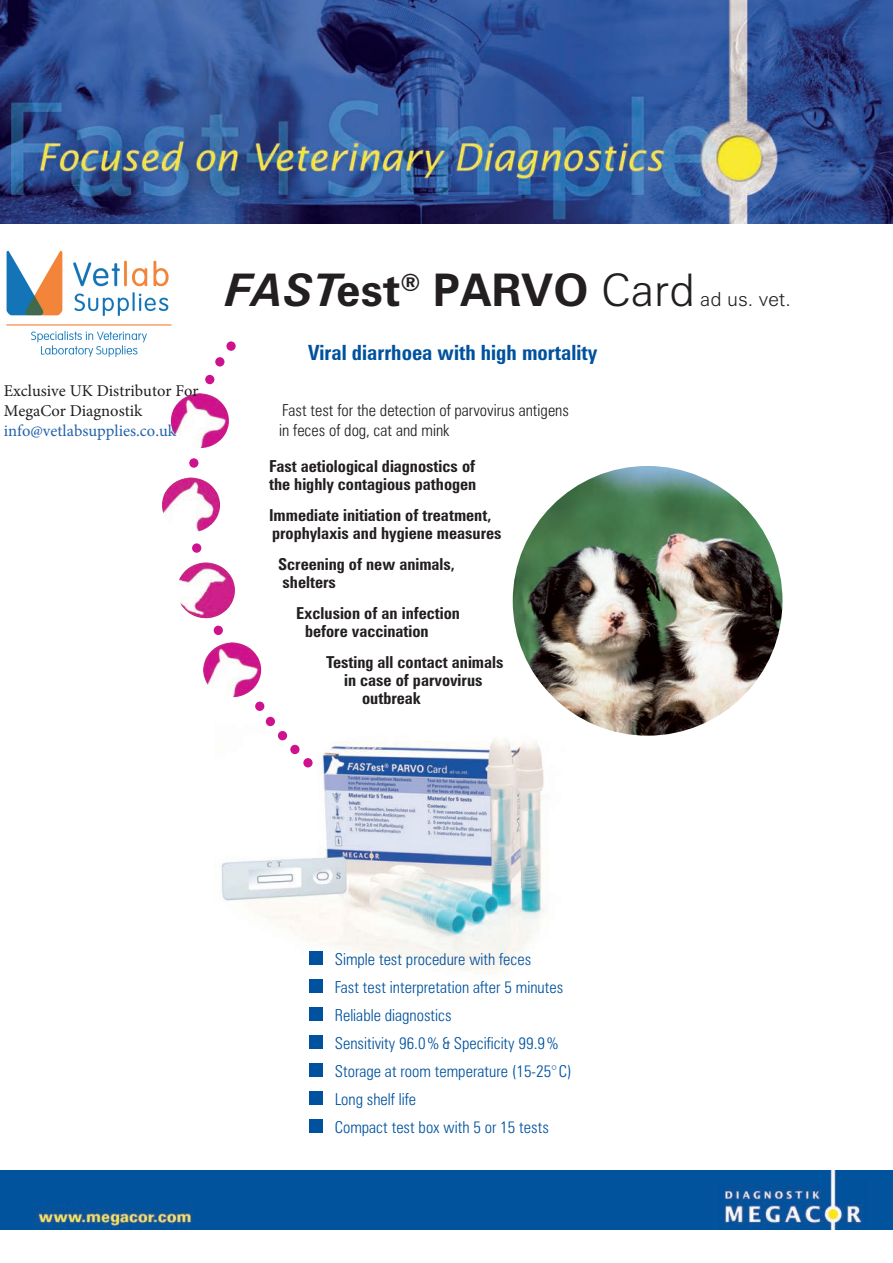
<style>
.page{position:relative;width:893px;height:1263px;background:#fff}
.page>*{position:absolute;margin:0;border:0;box-sizing:border-box;transform-origin:0 0}
.t1{font:700 45px "Zurich BT";color:#231f20}
.t2{font:700 condensed 21px "Zurich BT";color:#01529e}
.t3{font:300 19.5px "Zurich BT";color:#231f20}
.t4{font:700 condensed 16.5px/18px "Zurich BT";color:#231f20}
.t5{font:300 condensed 16.5px/28px "Zurich BT";color:#01529e}
.t6{font:300 condensed 16.5px/20.2px "Zurich BT";color:#231f20}
.t7{font:16.5px/19.8px "Minion Pro";color:#221e1f}
.t8{font:16.5px "Minion Pro";color:#2361ab}
.s1{font-style:italic}
.s2{font-weight:300}
</style>
<div class="page">
<img style="left:221px;top:673px;width:338px;height:335px">
<img style="left:203px;top:642px;width:58px;height:55px">
<img style="left:179px;top:562px;width:56px;height:56px">
<img style="left:162px;top:478px;width:58px;height:54px">
<img style="left:171px;top:393px;width:58px;height:55px">
<div style="left:255px;top:702px;width:9px;height:9px;background:#ce118c;border-radius:50%"></div>
<div style="left:266px;top:717px;width:9px;height:9px;background:#ce118c;border-radius:50%"></div>
<div style="left:278px;top:731px;width:9px;height:9px;background:#ce118c;border-radius:50%"></div>
<div style="left:290px;top:745px;width:9px;height:9px;background:#ce118c;border-radius:50%"></div>
<div style="left:303px;top:758px;width:10px;height:9px;background:#ce118c;border-radius:50%"></div>
<div style="left:214px;top:626px;width:9px;height:9px;background:#ce118c;border-radius:50%"></div>
<div style="left:192px;top:543px;width:9px;height:10px;background:#ce118c;border-radius:50%"></div>
<div style="left:189px;top:458px;width:9px;height:10px;background:#ce118c;border-radius:50%"></div>
<div style="left:205px;top:375px;width:9px;height:9px;background:#ce118c;border-radius:50%"></div>
<div style="left:215px;top:357px;width:9px;height:10px;background:#ce118c;border-radius:50%"></div>
<svg style="left:226px;top:341px;width:10px;height:10px"></svg>
<img style="left:513px;top:466px;width:269px;height:270px;border-radius:135px">
<img style="left:0;top:0;width:893px;height:224px">
<img style="left:0;top:1170px;width:893px;height:59px">
<div style="left:309px;top:952px;width:14px;height:13px;background:#01529e"></div>
<div style="left:309px;top:980px;width:14px;height:13px;background:#01529e"></div>
<div style="left:309px;top:1008px;width:14px;height:13px;background:#01529e"></div>
<div style="left:309px;top:1036px;width:14px;height:13px;background:#01529e"></div>
<div style="left:309px;top:1064px;width:14px;height:13px;background:#01529e"></div>
<div style="left:309px;top:1092px;width:14px;height:13px;background:#01529e"></div>
<div style="left:309px;top:1120px;width:14px;height:13px;background:#01529e"></div>
<img style="left:6px;top:250px;width:166px;height:107px">
<p class="t7" style="left:4px;top:381px;width:196px">Exclusive UK Distributor For<br>MegaCor Diagnostik</p>
<p class="t8" style="left:4px;top:419px;width:174px">info@vetlabsupplies.co.uk</p>
<h1 class="t1" style="left:226px;top:262px;width:471px"><span class="s1">FAST</span>est<sup>®</sup> PARVO <span class="s2">Card</span></h1>
<p class="t3" style="left:700px;top:287px;width:92px">ad us. vet.</p>
<p class="t2" style="left:308px;top:340px;width:291px">Viral diarrhoea with high mortality</p>
<p class="t6" style="left:279px;top:401px;width:291px">Fast test for the detection of parvovirus antigens in feces of dog, cat and mink</p>
<p class="t4" style="left:269px;top:457px;width:209px">Fast aetiological diagnostics of the highly contagious pathogen</p>
<p class="t4" style="left:269px;top:506px;width:234px">Immediate initiation of treatment, prophylaxis and hygiene measures</p>
<p class="t4" style="left:278px;top:555px;width:178px">Screening of new animals, shelters</p>
<p class="t4" style="left:305px;top:604px;width:156px;text-indent:-9px">Exclusion of an infection before vaccination</p>
<p class="t4" style="left:326px;top:653px;width:179px">Testing all contact animals</p>
<p class="t4" style="left:344px;top:671px;width:140px">in case of parvovirus</p>
<p class="t4" style="left:362px;top:689px;width:60px">outbreak</p>
<p class="t5" style="left:335px;top:947px;width:238px">Simple test procedure with feces<br>Fast test interpretation after 5 minutes<br>Reliable diagnostics<br>Sensitivity 96.0 % &amp; Specificity 99.9 %<br>Storage at room temperature (15-25° C)<br>Long shelf life<br>Compact test box with 5 or 15 tests</p>
</div>
